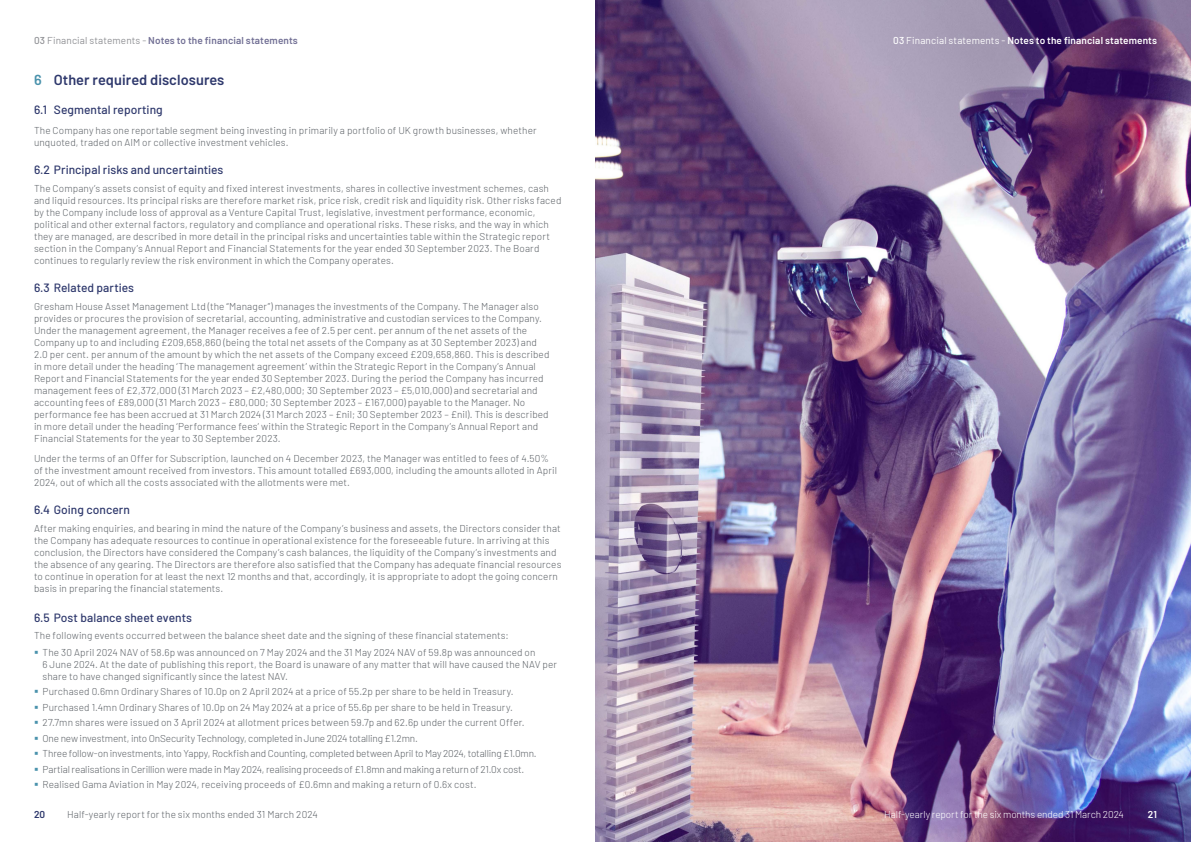
<style>
.page{position:relative;width:1191px;height:842px;background:#fff}
.page>*{position:absolute;margin:0;border:0;box-sizing:border-box;transform-origin:0 0}
.t1{font:600 14.5px "Barlow";letter-spacing:.005em;color:#2e386c}
.t2{font:500 12px "Barlow";letter-spacing:.005em;color:#2e386c}
.t3{font:300 10px/12px "Barlow";letter-spacing:.01em;color:#5c6166}
.t4{font:600 10px "Barlow";letter-spacing:.01em;color:#fff}
.t5{font:600 10px "Barlow";letter-spacing:.01em;color:#727095}
.t6{font:300 10px "Barlow";letter-spacing:-.005em;color:#fff}
.t7{font:600 10px "Barlow";color:#2e386c}
.s1{font-weight:500;color:#909195}
.s2{font-weight:400;color:#909195}
.s3{font-weight:500}
.s4{font-weight:400}
.s5{color:#4a92ac}
</style>
<div class="page">
<img style="left:595px;top:0;width:596px;height:842px">
<p class="t5" style="left:34px;top:33px;width:265px"><span class="s1">03</span> <span class="s2">Financial statements -</span> Notes to the financial statements</p>
<p class="t4" style="left:893px;top:33px;width:265px"><span class="s3">03</span> <span class="s4">Financial statements -</span> Notes to the financial statements</p>
<h1 class="t1" style="left:34px;top:70px;width:192px"><span class="s5">6</span> Other required disclosures</h1>
<p class="t2" style="left:34px;top:100px;width:130px">6.1 Segmental reporting</p>
<p class="t3" style="left:34px;top:124px;width:504px">The Company has one reportable segment being investing in primarily a portfolio of UK growth businesses, whether unquoted, traded on AIM or collective investment vehicles.</p>
<p class="t2" style="left:34px;top:161px;width:191px">6.2 Principal risks and uncertainties</p>
<p class="t3" style="left:34px;top:182px;width:529px">The Company’s assets consist of equity and fixed interest investments, shares in collective investment schemes, cash and liquid resources. Its principal risks are therefore market risk, price risk, credit risk and liquidity risk. Other risks faced by the Company include loss of approval as a Venture Capital Trust, legislative, investment performance, economic, political and other external factors, regulatory and compliance and operational risks. These risks, and the way in which they are managed, are described in more detail in the principal risks and uncertainties table within the Strategic report section in the Company’s Annual Report and Financial Statements for the year ended 30 September 2023. The Board continues to regularly review the risk environment in which the Company operates.</p>
<p class="t2" style="left:34px;top:279px;width:102px">6.3 Related parties</p>
<p class="t3" style="left:34px;top:299px;width:517px">Gresham House Asset Management Ltd (the “Manager”) manages the investments of the Company. The Manager also provides or procures the provision of secretarial, accounting, administrative and custodian services to the Company.<br>Under the management agreement, the Manager receives a fee of 2.5 per cent. per annum of the net assets of the Company up to and including £209,658,860 (being the total net assets of the Company as at 30 September 2023) and 2.0 per cent. per annum of the amount by which the net assets of the Company exceed £209,658,860. This is described in more detail under the heading ‘The management agreement’ within the Strategic Report in the Company’s Annual Report and Financial Statements for the year ended 30 September 2023. During the period the Company has incurred management fees of £2,372,000 (31 March 2023 – £2,480,000; 30 September 2023 – £5,010,000) and secretarial and accounting fees of £89,000 (31 March 2023 – £80,000; 30 September 2023 – £167,000) payable to the Manager. No performance fee has been accrued at 31 March 2024 (31 March 2023 – £nil; 30 September 2023 – £nil). This is described in more detail under the heading ‘Performance fees’ within the Strategic Report in the Company’s Annual Report and Financial Statements for the year to 30 September 2023.</p>
<p class="t3" style="left:34px;top:452px;width:524px">Under the terms of an Offer for Subscription, launched on 4 December 2023, the Manager was entitled to fees of 4.50% of the investment amount received from investors. This amount totalled £693,000, including the amounts alloted in April<br>2024, out of which all the costs associated with the allotments were met.</p>
<p class="t2" style="left:34px;top:501px;width:97px">6.4 Going concern</p>
<p class="t3" style="left:34px;top:522px;width:529px">After making enquiries, and bearing in mind the nature of the Company’s business and assets, the Directors consider that the Company has adequate resources to continue in operational existence for the foreseeable future. In arriving at this conclusion, the Directors have considered the Company’s cash balances, the liquidity of the Company’s investments and the absence of any gearing. The Directors are therefore also satisfied that the Company has adequate financial resources to continue in operation for at least the next 12 months and that, accordingly, it is appropriate to adopt the going concern basis in preparing the financial statements.</p>
<p class="t2" style="left:34px;top:609px;width:159px">6.5 Post balance sheet events</p>
<p class="t3" style="left:43px;top:627px;width:494px;line-height:16.3px;text-indent:-9px">The following events occurred between the balance sheet date and the signing of these financial statements:<br>The 30 April 2024 NAV of 58.6p was announced on 7 May 2024 and the 31 May 2024 NAV of 59.8p was announced on</p>
<p class="t3" style="left:43px;top:657px;width:516px">6 June 2024. At the date of publishing this report, the Board is unaware of any matter that will have caused the NAV per share to have changed significantly since the latest NAV.</p>
<p class="t3" style="left:43px;top:683px;width:496px;line-height:15.5px">Purchased 0.6mn Ordinary Shares of 10.0p on 2 April 2024 at a price of 55.2p per share to be held in Treasury.<br>Purchased 1.4mn Ordinary Shares of 10.0p on 24 May 2024 at a price of 55.6p per share to be held in Treasury.<br>27.7mn shares were issued on 3 April 2024 at allotment prices between 59.7p and 62.6p under the current Offer.<br>One new investment, into OnSecurity Technology, completed in June 2024 totalling £1.2mn.<br>Three follow-on investments, into Yappy, Rockfish and Counting, completed between April to May 2024, totalling £1.0mn.<br>Partial realisations in Cerillion were made in May 2024, realising proceeds of £1.8mn and making a return of 21.0x cost.<br>Realised Gama Aviation in May 2024, receiving proceeds of £0.6mn and making a return of 0.6x cost.</p>
<p class="t7" style="left:34px;top:807px;width:13px">20</p>
<p class="t3" style="left:67px;top:808px;width:252px">Half-yearly report for the six months ended 31 March 2024</p>
<p class="t6" style="left:884px;top:807px;width:241px">Half-yearly report for the six months ended 31 March 2024</p>
<p class="t4" style="left:1147px;top:807px;width:11px">21</p>
</div>
